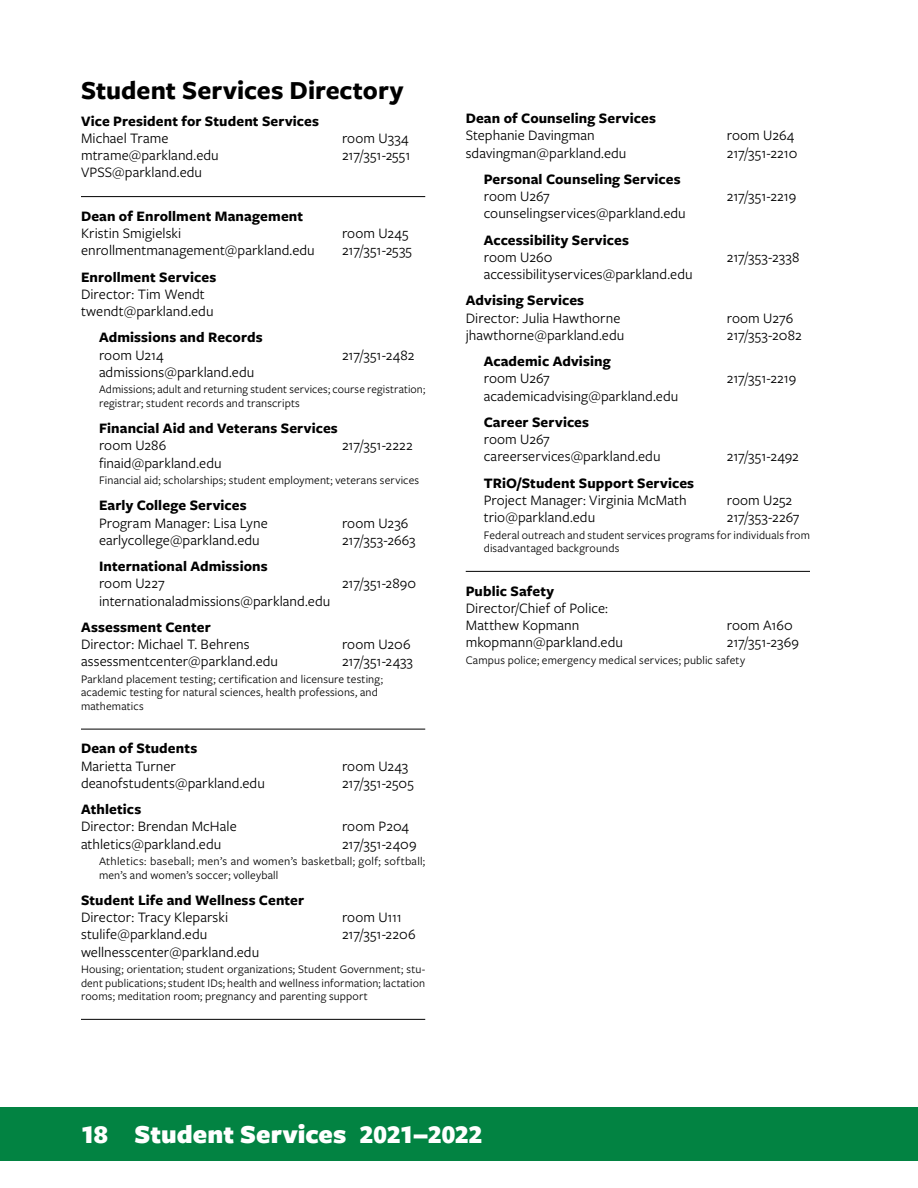
<style>
.page{position:relative;width:918px;height:1188px;background:#fff}
.page>*{position:absolute;margin:0;border:0;box-sizing:border-box;transform-origin:0 0}
.t1{font:900 27px "Freight Sans Pro";color:#fff}
.t2{font:700 27px "Freight Sans Pro";color:#000}
.t3{font:15px/17.2px "Freight Sans Pro";letter-spacing:.005em;color:#000}
.t4{font:700 15px "Freight Sans Pro";letter-spacing:.01em;color:#000}
.t5{font:12px/13.5px "Freight Sans Pro";letter-spacing:.01em;color:#000}
</style>
<div class="page">
<div style="left:0;top:1107px;width:918px;height:54px;background:#028342"></div>
<hr style="left:81px;top:196px;width:344px;height:1px;background:#000">
<hr style="left:81px;top:729px;width:344px;height:1px;background:#000">
<hr style="left:81px;top:1019px;width:344px;height:1px;background:#000">
<hr style="left:466px;top:571px;width:344px;height:1px;background:#000">
<h1 class="t2" style="left:81px;top:72px;width:324px">Student Services Directory</h1>
<p class="t4" style="left:81px;top:110px;width:240px">Vice President for Student Services</p>
<p class="t3" style="left:81px;top:129px;width:89px">Michael Trame</p>
<p class="t3" style="left:342px;top:129px;width:68px">room U334</p>
<p class="t3" style="left:81px;top:146px;width:139px">mtrame@parkland.edu</p>
<p class="t3" style="left:342px;top:146px;width:70px">217/351-2551</p>
<p class="t3" style="left:81px;top:163px;width:123px">VPSS@parkland.edu</p>
<p class="t4" style="left:81px;top:206px;width:224px">Dean of Enrollment Management</p>
<p class="t3" style="left:81px;top:224px;width:102px">Kristin Smigielski</p>
<p class="t3" style="left:342px;top:224px;width:68px">room U245</p>
<p class="t3" style="left:81px;top:241px;width:235px">enrollmentmanagement@parkland.edu</p>
<p class="t3" style="left:342px;top:241px;width:71px">217/351-2535</p>
<p class="t4" style="left:81px;top:266px;width:137px">Enrollment Services</p>
<p class="t3" style="left:81px;top:285px;width:134px">Director: Tim Wendt twendt@parkland.edu</p>
<p class="t4" style="left:99px;top:327px;width:165px">Admissions and Records</p>
<p class="t3" style="left:99px;top:345px;width:66px">room U214</p>
<p class="t3" style="left:342px;top:345px;width:74px">217/351-2482</p>
<p class="t3" style="left:99px;top:363px;width:157px">admissions@parkland.edu</p>
<p class="t5" style="left:99px;top:382px;width:328px">Admissions; adult and returning student services; course registration; registrar; student records and transcripts</p>
<p class="t4" style="left:99px;top:418px;width:240px">Financial Aid and Veterans Services</p>
<p class="t3" style="left:99px;top:436px;width:69px">room U286</p>
<p class="t3" style="left:342px;top:436px;width:72px">217/351-2222</p>
<p class="t3" style="left:99px;top:453px;width:124px">finaid@parkland.edu</p>
<p class="t5" style="left:99px;top:473px;width:322px">Financial aid; scholarships; student employment; veterans services</p>
<p class="t4" style="left:99px;top:495px;width:149px">Early College Services</p>
<p class="t3" style="left:99px;top:513px;width:170px">Program Manager: Lisa Lyne</p>
<p class="t3" style="left:342px;top:513px;width:68px">room U236</p>
<p class="t3" style="left:99px;top:531px;width:162px">earlycollege@parkland.edu</p>
<p class="t3" style="left:342px;top:531px;width:75px">217/353-2663</p>
<p class="t4" style="left:99px;top:556px;width:170px">International Admissions</p>
<p class="t3" style="left:99px;top:574px;width:67px">room U227</p>
<p class="t3" style="left:342px;top:574px;width:76px">217/351-2890</p>
<p class="t3" style="left:99px;top:591px;width:233px">internationaladmissions@parkland.edu</p>
<p class="t4" style="left:81px;top:617px;width:131px">Assessment Center</p>
<p class="t3" style="left:81px;top:635px;width:170px">Director: Michael T. Behrens</p>
<p class="t3" style="left:342px;top:635px;width:70px">room U206</p>
<p class="t3" style="left:81px;top:652px;width:199px">assessmentcenter@parkland.edu</p>
<p class="t3" style="left:342px;top:652px;width:72px">217/351-2433</p>
<p class="t5" style="left:81px;top:672px;width:303px">Parkland placement testing; certification and licensure testing; academic testing for natural sciences, health professions, and mathematics</p>
<p class="t4" style="left:81px;top:738px;width:118px">Dean of Students</p>
<p class="t3" style="left:81px;top:756px;width:96px">Marietta Turner</p>
<p class="t3" style="left:342px;top:756px;width:68px">room U243</p>
<p class="t3" style="left:81px;top:774px;width:185px">deanofstudents@parkland.edu</p>
<p class="t3" style="left:342px;top:774px;width:73px">217/351-2505</p>
<p class="t4" style="left:81px;top:799px;width:62px">Athletics</p>
<p class="t3" style="left:81px;top:817px;width:157px">Director: Brendan McHale</p>
<p class="t3" style="left:342px;top:817px;width:69px">room P204</p>
<p class="t3" style="left:81px;top:834px;width:142px">athletics@parkland.edu</p>
<p class="t3" style="left:342px;top:834px;width:76px">217/351-2409</p>
<p class="t5" style="left:99px;top:854px;width:328px">Athletics: baseball; men’s and women’s basketball; golf; softball; men’s and women’s soccer; volleyball</p>
<p class="t4" style="left:81px;top:890px;width:225px">Student Life and Wellness Center</p>
<p class="t3" style="left:81px;top:908px;width:149px">Director: Tracy Kleparski</p>
<p class="t3" style="left:342px;top:908px;width:61px">room U111</p>
<p class="t3" style="left:81px;top:925px;width:128px">stulife@parkland.edu</p>
<p class="t3" style="left:342px;top:925px;width:75px">217/351-2206</p>
<p class="t3" style="left:81px;top:942px;width:180px">wellnesscenter@parkland.edu</p>
<p class="t5" style="left:81px;top:962px;width:346px;text-align:justify">Housing; orientation; student organizations; Student Government; stu&shy;dent publications; student IDs; health and wellness information; lactation rooms; meditation room; pregnancy and parenting support</p>
<p class="t4" style="left:466px;top:108px;width:192px">Dean of Counseling Services</p>
<p class="t3" style="left:466px;top:126px;width:131px">Stephanie Davingman</p>
<p class="t3" style="left:727px;top:126px;width:69px">room U264</p>
<p class="t3" style="left:466px;top:144px;width:162px">sdavingman@parkland.edu</p>
<p class="t3" style="left:727px;top:144px;width:72px">217/351-2210</p>
<p class="t4" style="left:484px;top:169px;width:198px">Personal Counseling Services</p>
<p class="t3" style="left:484px;top:187px;width:67px">room U267</p>
<p class="t3" style="left:727px;top:187px;width:71px">217/351-2219</p>
<p class="t3" style="left:484px;top:204px;width:204px">counselingservices@parkland.edu</p>
<p class="t4" style="left:484px;top:229px;width:147px">Accessibility Services</p>
<p class="t3" style="left:484px;top:248px;width:70px">room U260</p>
<p class="t3" style="left:727px;top:248px;width:74px">217/353-2338</p>
<p class="t3" style="left:484px;top:265px;width:210px">accessibilityservices@parkland.edu</p>
<p class="t4" style="left:466px;top:290px;width:120px">Advising Services</p>
<p class="t3" style="left:466px;top:309px;width:156px">Director: Julia Hawthorne</p>
<p class="t3" style="left:727px;top:309px;width:68px">room U276</p>
<p class="t3" style="left:466px;top:326px;width:160px">jhawthorne@parkland.edu</p>
<p class="t3" style="left:727px;top:326px;width:76px">217/353-2082</p>
<p class="t4" style="left:484px;top:351px;width:128px">Academic Advising</p>
<p class="t3" style="left:484px;top:369px;width:67px">room U267</p>
<p class="t3" style="left:727px;top:369px;width:71px">217/351-2219</p>
<p class="t3" style="left:484px;top:387px;width:196px">academicadvising@parkland.edu</p>
<p class="t4" style="left:484px;top:412px;width:107px">Career Services</p>
<p class="t3" style="left:484px;top:430px;width:178px">room U267 careerservices@parkland.edu</p>
<p class="t3" style="left:727px;top:447px;width:74px">217/351-2492</p>
<p class="t4" style="left:484px;top:472px;width:212px">TRiO/Student Support Services</p>
<p class="t3" style="left:484px;top:491px;width:204px">Project Manager: Virginia McMath</p>
<p class="t3" style="left:727px;top:491px;width:67px">room U252</p>
<p class="t3" style="left:484px;top:508px;width:113px">trio@parkland.edu</p>
<p class="t3" style="left:727px;top:508px;width:74px">217/353-2267</p>
<p class="t5" style="left:484px;top:527px;width:328px">Federal outreach and student services programs for individuals from disadvantaged backgrounds</p>
<p class="t4" style="left:466px;top:580px;width:90px">Public Safety</p>
<p class="t3" style="left:466px;top:599px;width:144px">Director/Chief of Police:<br>Matthew Kopmann</p>
<p class="t3" style="left:727px;top:616px;width:68px">room A160</p>
<p class="t3" style="left:466px;top:633px;width:159px">mkopmann@parkland.edu</p>
<p class="t3" style="left:727px;top:633px;width:74px">217/351-2369</p>
<p class="t5" style="left:466px;top:653px;width:281px">Campus police; emergency medical services; public safety</p>
<h1 class="t1" style="left:81px;top:1115px;width:403px">18 Student Services 2021–2022</h1>
</div>
